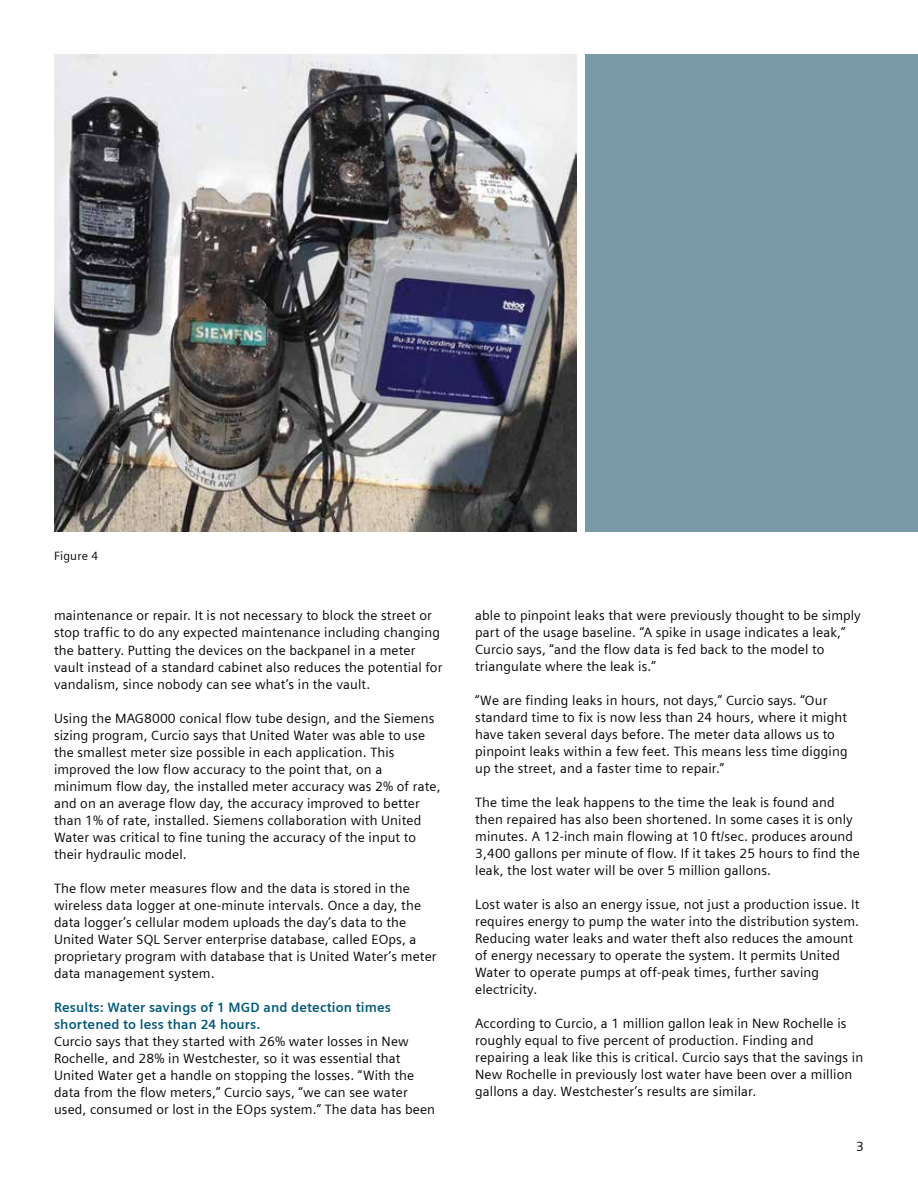
<style>
.page{position:relative;width:918px;height:1188px;background:#fff}
.page>*{position:absolute;margin:0;border:0;box-sizing:border-box;transform-origin:0 0}
.t1{font:13.5px/17px "Siemens Sans";letter-spacing:.01em;color:#000}
.t2{font:700 13.5px/17px "Siemens Sans";letter-spacing:.01em;color:#005779}
.t3{font:12px "Siemens Sans";letter-spacing:.015em;color:#000}
</style>
<div class="page">
<img style="left:54px;top:54px;width:523px;height:478px">
<div style="left:585px;top:54px;width:333px;height:478px;background:#7b9aa9"></div>
<p class="t3" style="left:54px;top:549px;width:46px">Figure 4</p>
<p class="t1" style="left:54px;top:607px;width:390px">maintenance or repair. It is not necessary to block the street or stop traffic to do any expected maintenance including changing the battery. Putting the devices on the backpanel in a meter vault instead of a standard cabinet also reduces the potential for vandalism, since nobody can see what’s in the vault.</p>
<p class="t1" style="left:54px;top:709px;width:388px">Using the MAG8000 conical flow tube design, and the Siemens sizing program, Curcio says that United Water was able to use the smallest meter size possible in each application. This improved the low flow accuracy to the point that, on a minimum flow day, the installed meter accuracy was 2% of rate, and on an average flow day, the accuracy improved to better than 1% of rate, installed. Siemens collaboration with United Water was critical to fine tuning the accuracy of the input to their hydraulic model.</p>
<p class="t1" style="left:54px;top:880px;width:384px">The flow meter measures flow and the data is stored in the wireless data logger at one-minute intervals. Once a day, the data logger’s cellular modem uploads the day’s data to the United Water SQL Server enterprise database, called EOps, a proprietary program with database that is United Water’s meter data management system.</p>
<p class="t2" style="left:54px;top:999px;width:339px">Results: Water savings of 1 MGD and detection times shortened to less than 24 hours.</p>
<p class="t1" style="left:54px;top:1033px;width:383px">Curcio says that they started with 26% water losses in New Rochelle, and 28% in Westchester, so it was essential that United Water get a handle on stopping the losses. “With the data from the flow meters,” Curcio says, “we can see water used, consumed or lost in the EOps system.” The data has been</p>
<p class="t1" style="left:475px;top:607px;width:387px">able to pinpoint leaks that were previously thought to be simply part of the usage baseline. “A spike in usage indicates a leak,” Curcio says, “and the flow data is fed back to the model to triangulate where the leak is.”</p>
<p class="t1" style="left:475px;top:692px;width:374px">“We are finding leaks in hours, not days,” Curcio says. “Our standard time to fix is now less than 24 hours, where it might have taken several days before. The meter data allows us to pinpoint leaks within a few feet. This means less time digging up the street, and a faster time to repair.”</p>
<p class="t1" style="left:475px;top:794px;width:386px">The time the leak happens to the time the leak is found and then repaired has also been shortened. In some cases it is only minutes. A 12-inch main flowing at 10 ft/sec. produces around 3,400 gallons per minute of flow. If it takes 25 hours to find the leak, the lost water will be over 5 million gallons.</p>
<p class="t1" style="left:475px;top:896px;width:386px">Lost water is also an energy issue, not just a production issue. It requires energy to pump the water into the distribution system.<br>Reducing water leaks and water theft also reduces the amount of energy necessary to operate the system. It permits United Water to operate pumps at off-peak times, further saving electricity.</p>
<p class="t1" style="left:475px;top:1015px;width:390px">According to Curcio, a 1 million gallon leak in New Rochelle is roughly equal to five percent of production. Finding and repairing a leak like this is critical. Curcio says that the savings in New Rochelle in previously lost water have been over a million gallons a day. Westchester’s results are similar.</p>
<p class="t1" style="left:856px;top:1138px;width:9px">3</p>
</div>
